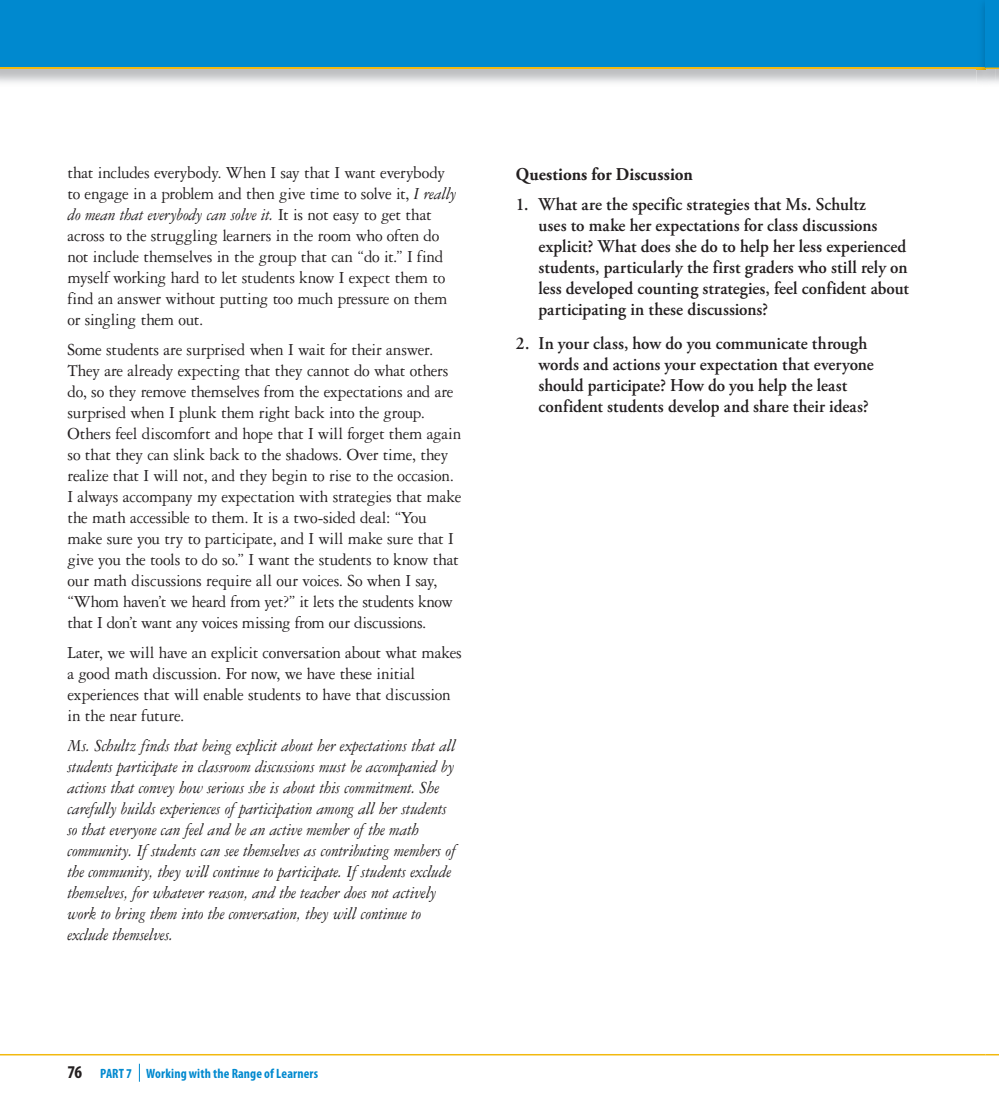
<style>
.page{position:relative;width:999px;height:1114px;background:#fff}
.page>*{position:absolute;margin:0;border:0;box-sizing:border-box;transform-origin:0 0}
.t1{font:18px/21px "Garamond 3 LT Std";letter-spacing:-.015em;color:#231f20;scale:.95 1}
.t2{font:italic 18px/21px "Garamond 3 LT Std";letter-spacing:-.01em;color:#231f20;scale:.95 1}
.t3{font:600 18px/21px "Adobe Garamond Pro";color:#231f20;scale:.95 1}
.t4{font:700 18px "Adobe Garamond Pro";letter-spacing:.005em;color:#231f20;scale:.95 1}
.t5{font:700 condensed 13.5px "Myriad Pro";letter-spacing:.01em;color:#0089cf}
.s1{font-style:italic}
.s2{font-size:18px;color:#231f20}
</style>
<div class="page">
<div style="left:0;top:0;width:986px;height:68px;background:#0089cf"></div>
<hr style="left:0;top:68px;width:986px;height:1px;background:#f2b90f">
<hr style="left:0;top:1054px;width:986px;height:1px;background:#f2b90f">
<img style="left:976px;top:67px;width:19px;height:18px">
<div style="left:986px;top:0;width:13px;height:67px;background:#0089cf"></div>
<svg style="left:976px;top:68px;width:23px;height:1px"></svg>
<svg style="left:985px;top:1054px;width:14px;height:1px"></svg>
<svg style="left:139px;top:1064px;width:1px;height:18px"></svg>
<p class="t1" style="left:68px;top:164px;width:411px">that includes everybody. When I say that I want everybody to engage in a problem and then give time to solve it, <span class="s1">I really do mean that everybody can solve it.</span> It is not easy to get that across to the struggling learners in the room who often do not include themselves in the group that can “do it.” I find myself working hard to let students know I expect them to find an answer without putting too much pressure on them or singling them out.</p>
<p class="t1" style="left:68px;top:341px;width:416px">Some students are surprised when I wait for their answer.<br>They are already expecting that they cannot do what others do, so they remove themselves from the expectations and are surprised when I plunk them right back into the group.<br>Others feel discomfort and hope that I will forget them again so that they can slink back to the shadows. Over time, they realize that I will not, and they begin to rise to the occasion.<br>I always accompany my expectation with strategies that make the math accessible to them. It is a two-sided deal: “You make sure you try to participate, and I will make sure that I give you the tools to do so.” I want the students to know that our math discussions require all our voices. So when I say, “Whom haven’t we heard from yet?” it lets the students know that I don’t want any voices missing from our discussions.</p>
<p class="t1" style="left:68px;top:644px;width:417px">Later, we will have an explicit conversation about what makes a good math discussion. For now, we have these initial experiences that will enable students to have that discussion in the near future.</p>
<p class="t2" style="left:68px;top:737px;width:410px">Ms. Schultz finds that being explicit about her expectations that all students participate in classroom discussions must be accompanied by actions that convey how serious she is about this commitment. She carefully builds experiences of participation among all her students so that everyone can feel and be an active member of the math community. If students can see themselves as contributing members of the community, they will continue to participate. If students exclude themselves, for whatever reason, and the teacher does not actively work to bring them into the conversation, they will continue to exclude themselves.</p>
<p class="t5" style="left:68px;top:1069px;width:252px"><span class="s2">76</span> PART 7 Working with the Range of Learners</p>
<p class="t4" style="left:516px;top:163px;width:188px">Questions for Discussion</p>
<p class="t3" style="left:539px;top:195px;width:391px;text-indent:-23px">1. What are the specific strategies that Ms. Schultz<br>uses to make her expectations for class discussions explicit? What does she do to help her less experienced students, particularly the first graders who still rely on less developed counting strategies, feel confident about participating in these discussions?</p>
<p class="t3" style="left:539px;top:335px;width:354px;text-indent:-23px">2. In your class, how do you communicate through words and actions your expectation that everyone should participate? How do you help the least confident students develop and share their ideas?</p>
</div>
